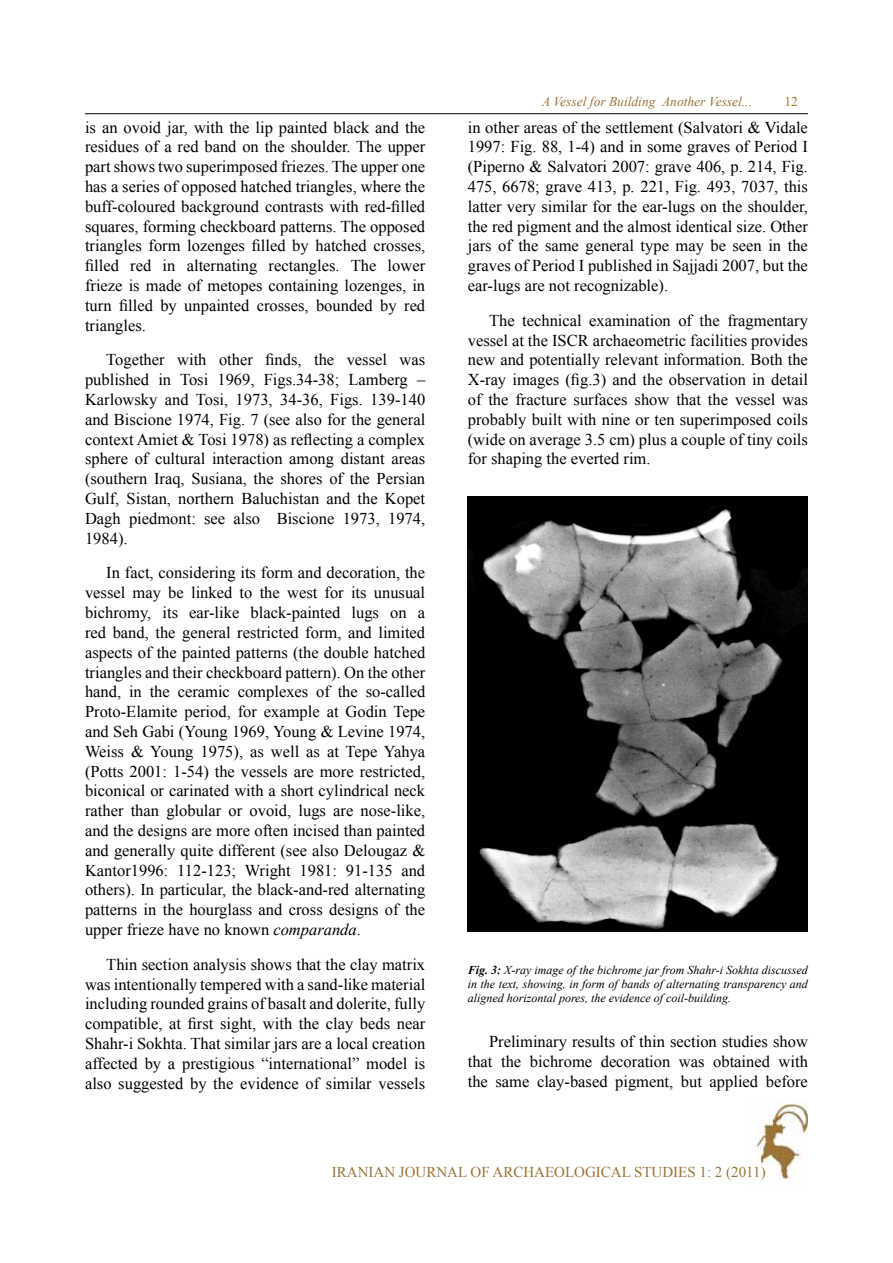
<style>
.page{position:relative;width:893px;height:1263px;background:#fff}
.page>*{position:absolute;margin:0;border:0;box-sizing:border-box;transform-origin:0 0}
.t1{font:16.5px/19.8px "Times New Roman";color:#000;text-align:justify}
.t2{font:15px "Times New Roman";color:#9a7438}
.t3{font:italic 13.5px "Times New Roman";color:#9a7438}
.t4{font:13.5px "Times New Roman";color:#9a7438}
.t5{font:italic 12px/14.4px "Times New Roman";color:#000;text-align:justify}
.s1{font-style:italic}
.s2{font-weight:700}
</style>
<div class="page">
<img style="left:756px;top:1103px;width:52px;height:77px">
<hr style="left:85px;top:113px;width:723px;height:1px;background:#000">
<img style="left:468px;top:496px;width:340px;height:435px">
<p class="t1" style="left:85px;top:117px;width:342px">is an ovoid jar, with the lip painted black and the residues of a red band on the shoulder. The upper part shows two superimposed friezes. The upper one has a series of opposed hatched triangles, where the buff-coloured background contrasts with red-filled squares, forming checkboard patterns. The opposed triangles form lozenges filled by hatched crosses, filled red in alternating rectangles. The lower frieze is made of metopes containing lozenges, in turn filled by unpainted crosses, bounded by red triangles.</p>
<p class="t1" style="left:85px;top:350px;width:342px;text-indent:21px">Together with other finds, the vessel was published in Tosi 1969, Figs.34-38; Lamberg – Karlowsky and Tosi, 1973, 34-36, Figs. 139-140 and Biscione 1974, Fig. 7 (see also for the general context Amiet &amp; Tosi 1978) as reflecting a complex sphere of cultural interaction among distant areas (southern Iraq, Susiana, the shores of the Persian Gulf, Sistan, northern Baluchistan and the Kopet Dagh piedmont: see also Biscione 1973, 1974, 1984).</p>
<p class="t1" style="left:85px;top:563px;width:342px;text-indent:21px">In fact, considering its form and decoration, the vessel may be linked to the west for its unusual bichromy, its ear-like black-painted lugs on a red band, the general restricted form, and limited aspects of the painted patterns (the double hatched triangles and their checkboard pattern). On the other hand, in the ceramic complexes of the so-called Proto-Elamite period, for example at Godin Tepe and Seh Gabi (Young 1969, Young &amp; Levine 1974, Weiss &amp; Young 1975), as well as at Tepe Yahya (Potts 2001: 1-54) the vessels are more restricted, biconical or carinated with a short cylindrical neck rather than globular or ovoid, lugs are nose-like, and the designs are more often incised than painted and generally quite different (see also Delougaz &amp; Kantor1996: 112-123; Wright 1981: 91-135 and others). In particular, the black-and-red alternating patterns in the hourglass and cross designs of the upper frieze have no known <span class="s1">comparanda</span>.</p>
<p class="t1" style="left:85px;top:954px;width:342px;text-indent:21px">Thin section analysis shows that the clay matrix was intentionally tempered with a sand-like material including rounded grains of basalt and dolerite, fully compatible, at first sight, with the clay beds near Shahr-i Sokhta. That similar jars are a local creation affected by a prestigious “international” model is also suggested by the evidence of similar vessels</p>
<p class="t3" style="left:542px;top:92px;width:211px">A Vessel for Building Another Vessel...</p>
<p class="t4" style="left:784px;top:93px;width:15px">12</p>
<p class="t1" style="left:468px;top:117px;width:342px">in other areas of the settlement (Salvatori &amp; Vidale 1997: Fig. 88, 1-4) and in some graves of Period I (Piperno &amp; Salvatori 2007: grave 406, p. 214, Fig.<br>475, 6678; grave 413, p. 221, Fig. 493, 7037, this latter very similar for the ear-lugs on the shoulder, the red pigment and the almost identical size. Other jars of the same general type may be seen in the graves of Period I published in Sajjadi 2007, but the ear-lugs are not recognizable).</p>
<p class="t1" style="left:468px;top:310px;width:342px;text-indent:21px">The technical examination of the fragmentary vessel at the ISCR archaeometric facilities provides new and potentially relevant information. Both the X-ray images (fig.3) and the observation in detail of the fracture surfaces show that the vessel was probably built with nine or ten superimposed coils (wide on average 3.5 cm) plus a couple of tiny coils for shaping the everted rim.</p>
<p class="t5" style="left:468px;top:962px;width:342px"><span class="s2">Fig. 3:</span> X-ray image of the bichrome jar from Shahr-i Sokhta discussed in the text, showing, in form of bands of alternating transparency and aligned horizontal pores, the evidence of coil-building.</p>
<p class="t1" style="left:468px;top:1031px;width:342px;text-indent:21px">Preliminary results of thin section studies show that the bichrome decoration was obtained with the same clay-based pigment, but applied before</p>
<p class="t2" style="left:332px;top:1162px;width:435px">IRANIAN JOURNAL OF ARCHAEOLOGICAL STUDIES 1: 2 (2011)</p>
</div>
